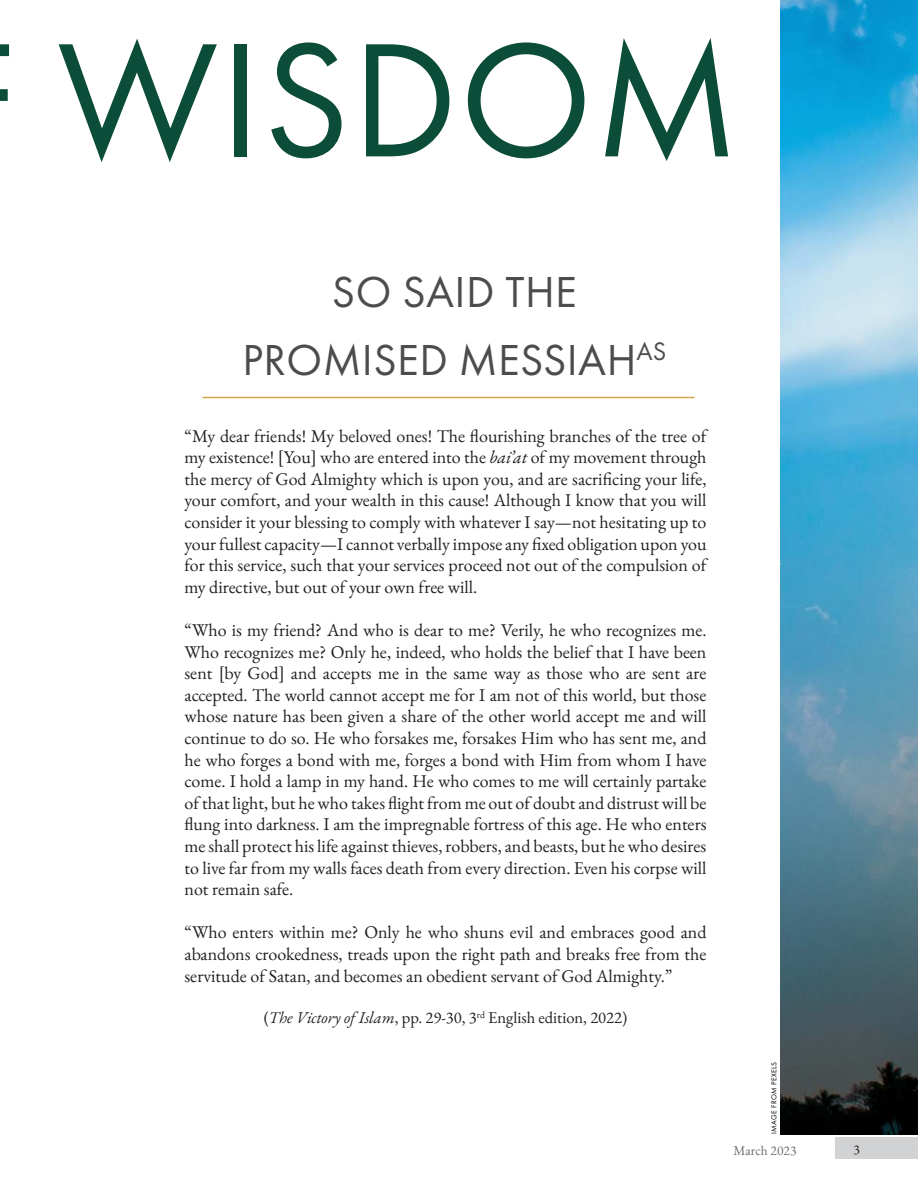
<style>
.page{position:relative;width:918px;height:1188px;background:#fff}
.page>*{position:absolute;margin:0;border:0;box-sizing:border-box;transform-origin:0 0}
.t1{font:168px "Futura PT";letter-spacing:.01em;color:#0b4d39}
.subheadings{font:45px "Futura PT";letter-spacing:.01em;color:#4c4c4c}
.t2{font:18px/21.6px "EB Garamond";color:#231f20;text-align:justify}
.t3{font:16.5px "EB Garamond";color:#231f20}
.t4{font:13.5px "EB Garamond";color:#6c6d70}
.t5{font:13.5px "EB Garamond";color:#231f20}
.long_quotes{font:7.5px "Futura PT";letter-spacing:.05em;color:#040503}
.s1{font-style:italic}
</style>
<div class="page">
<div style="left:836px;top:1137px;width:82px;height:22px;background:#d1d2d4"></div>
<hr style="left:202px;top:397px;width:492px;height:1px;background:#d1a64f">
<img style="left:780px;top:0;width:138px;height:1135px">
<h1 class="t1" style="left:57px;top:1px;width:684px">WISDOM</h1>
<p class="subheadings" style="left:332px;top:266px;width:247px">SO SAID THE</p>
<p class="subheadings" style="left:243px;top:333px;width:425px">PROMISED MESSIAH<sup>AS</sup></p>
<p class="t2" style="left:184px;top:425px;width:524px">“My dear friends! My beloved ones! The flourishing branches of the tree of my existence! [You] who are entered into the <span class="s1">bai’at</span> of my movement through the mercy of God Almighty which is upon you, and are sacrificing your life, your comfort, and your wealth in this cause! Although I know that you will consider it your blessing to comply with whatever I say—not hesitating up to your fullest capacity—I cannot verbally impose any fixed obligation upon you for this service, such that your services proceed not out of the compulsion of my directive, but out of your own free will.</p>
<p class="t2" style="left:184px;top:619px;width:524px">“Who is my friend? And who is dear to me? Verily, he who recognizes me.<br>Who recognizes me? Only he, indeed, who holds the belief that I have been sent [by God] and accepts me in the same way as those who are sent are accepted. The world cannot accept me for I am not of this world, but those whose nature has been given a share of the other world accept me and will continue to do so. He who forsakes me, forsakes Him who has sent me, and he who forges a bond with me, forges a bond with Him from whom I have come. I hold a lamp in my hand. He who comes to me will certainly partake of that light, but he who takes flight from me out of doubt and distrust will be flung into darkness. I am the impregnable fortress of this age. He who enters me shall protect his life against thieves, robbers, and beasts, but he who desires to live far from my walls faces death from every direction. Even his corpse will not remain safe.</p>
<p class="t2" style="left:184px;top:922px;width:524px">“Who enters within me? Only he who shuns evil and embraces good and abandons crookedness, treads upon the right path and breaks free from the servitude of Satan, and becomes an obedient servant of God Almighty.”</p>
<p class="t3" style="left:264px;top:1007px;width:365px">(<span class="s1">The Victory of Islam</span>, pp. 29-30, 3<sup>rd</sup> English edition, 2022)</p>
<p class="long_quotes" style="left:769px;top:1134px;width:74px;rotate:-90deg">IMAGE FROM PEXELS</p>
<p class="t4" style="left:734px;top:1142px;width:64px">March 2023</p>
<p class="t5" style="left:854px;top:1140px;width:8px">3</p>
</div>
